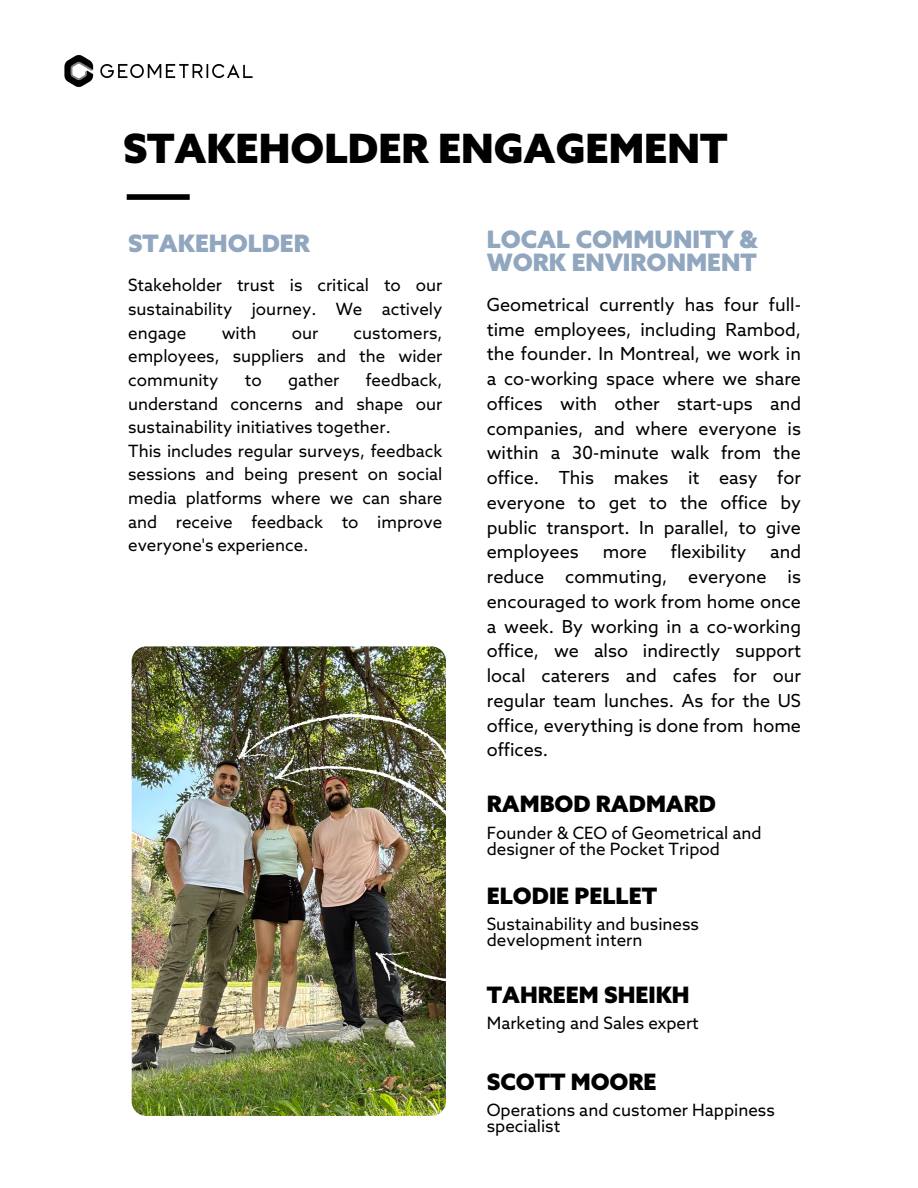
<style>
.page{position:relative;width:918px;height:1188px;background:#fff}
.page>*{position:absolute;margin:0;border:0;box-sizing:border-box;transform-origin:0 0}
.t1{font:900 40.35px "Azo Sans";color:#000}
.t2{font:900 24px/22.5px "Azo Sans";color:#91a6bf}
.t3{font:900 22.65px "Azo Sans";color:#000}
.t4{font:18px/24.8px "Azo Sans";color:#000;text-align:justify}
.t5{font:16.95px/23.7px "Azo Sans";color:#000;text-align:justify}
</style>
<div class="page">
<img style="left:132px;top:646px;width:314px;height:470px;border-radius:15px">
<img style="left:375px;top:896px;width:71px;height:118px">
<img style="left:238px;top:694px;width:208px;height:180px">
<img style="left:64px;top:55px;width:189px;height:32px">
<div style="left:127px;top:194px;width:63px;height:6px;background:#000"></div>
<p class="t1" style="left:123px;top:128px;width:606px">STAKEHOLDER ENGAGEMENT</p>
<p class="t2" style="left:128px;top:234px;width:183px">STAKEHOLDER</p>
<p class="t2" style="left:487px;top:230px;width:272px">LOCAL COMMUNITY &amp;<br>WORK ENVIRONMENT</p>
<p class="t5" style="left:128px;top:275px;width:316px">Stakeholder trust is critical to our sustainability journey. We actively engage</p>
<p class="t5" style="left:222px;top:322px;width:36px">with</p>
<p class="t5" style="left:292px;top:322px;width:28px">our</p>
<p class="t5" style="left:128px;top:322px;width:316px;text-indent:225px">customers, employees, suppliers and the wider community</p>
<p class="t5" style="left:128px;top:370px;width:316px;text-indent:238px">feedback, understand concerns and shape our sustainability initiatives together.</p>
<p class="t5" style="left:128px;top:440px;width:316px">This includes regular surveys, feedback sessions and being present on social media platforms where we can share and receive feedback to improve everyone's experience.</p>
<p class="t5" style="left:245px;top:370px;width:18px">to</p>
<p class="t5" style="left:288px;top:370px;width:53px">gather</p>
<p class="t4" style="left:487px;top:294px;width:316px">Geometrical currently has four full&shy;time employees, including Rambod, the founder. In Montreal, we work in a co-working space where we share offices with other start-ups and companies, and where everyone is within a 30-minute walk from the office. This makes it easy for everyone to get to the office by public transport. In parallel, to give employees</p>
<p class="t4" style="left:603px;top:541px;width:46px">more</p>
<p class="t4" style="left:671px;top:541px;width:77px">flexibility</p>
<p class="t4" style="left:487px;top:541px;width:316px;text-indent:283px">and reduce commuting, everyone is encouraged to work from home once a week. By working in a co-working office, we also indirectly support local caterers and cafes for our regular team lunches. As for the US office, everything is done from home offices.</p>
<p class="t3" style="left:487px;top:792px;width:231px">RAMBOD RADMARD</p>
<p class="t5" style="left:487px;top:826px;width:276px;line-height:15.9px">Founder &amp; CEO of Geometrical and designer of the Pocket Tripod</p>
<p class="t3" style="left:487px;top:885px;width:172px">ELODIE PELLET</p>
<p class="t5" style="left:487px;top:917px;width:214px;line-height:15.9px">Sustainability and business development intern</p>
<p class="t3" style="left:487px;top:983px;width:204px">TAHREEM SHEIKH</p>
<p class="t5" style="left:487px;top:1013px;width:214px">Marketing and Sales expert</p>
<p class="t3" style="left:487px;top:1070px;width:171px">SCOTT MOORE</p>
<p class="t5" style="left:487px;top:1104px;width:290px;line-height:15.9px">Operations and customer Happiness specialist</p>
</div>
